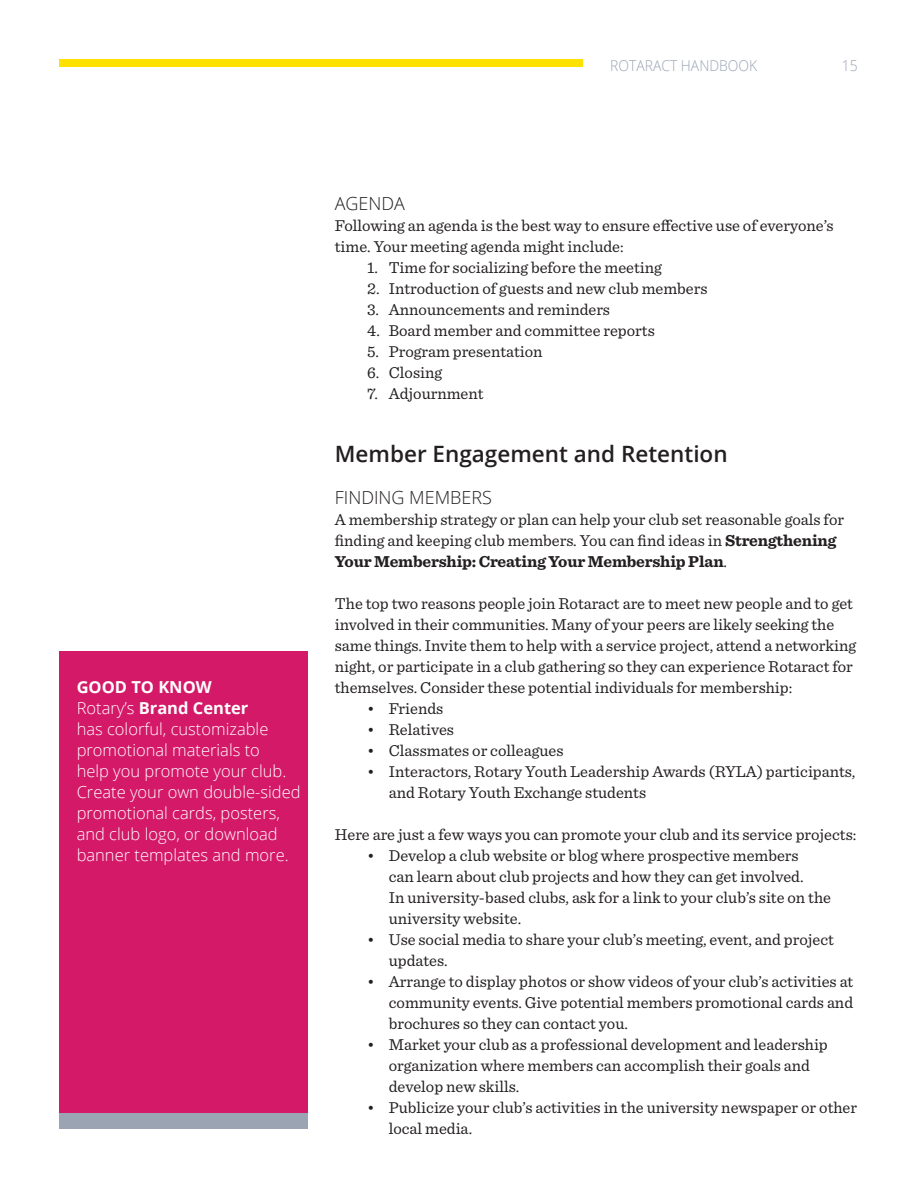
<style>
.page{position:relative;width:918px;height:1188px;background:#fff}
.page>*{position:absolute;margin:0;border:0;box-sizing:border-box;transform-origin:0 0}
.t1{font:600 22.5px "Open Sans";color:#231f20}
.t2{font:300 18px "Open Sans";color:#231f20}
.t3{font:16.5px/21px "Sentinel";color:#231f20}
.t4{font:300 16.5px/21px "Open Sans";color:#fff}
.t5{font:300 14.85px "Open Sans";color:#9aa4b3;scale:.93 1}
.s1{font-weight:700}
</style>
<div class="page">
<div style="left:59px;top:1113px;width:249px;height:16px;background:#9aa4b3"></div>
<div style="left:59px;top:651px;width:249px;height:462px;background:#d41968"></div>
<div style="left:59px;top:59px;width:524px;height:8px;background:#ffe201"></div>
<p class="t5" style="left:610px;top:55px;width:160px">ROTARACT HANDBOOK</p>
<p class="t5" style="left:842px;top:55px;width:19px">15</p>
<p class="t4" style="left:77px;top:676px;width:225px"><span class="s1">GOOD TO KNOW<br></span>Rotary’s <span class="s1">Brand Center<br></span>has colorful, customizable promotional materials to<br>help you promote your club.<br>Create your own double-sided promotional cards, posters, and club logo, or download banner templates and more.</p>
<p class="t2" style="left:335px;top:191px;width:72px">AGENDA</p>
<p class="t3" style="left:335px;top:214px;width:500px">Following an agenda is the best way to ensure effective use of everyone’s time. Your meeting agenda might include:</p>
<p class="t3" style="left:367px;top:256px;width:296px">1. Time for socializing before the meeting</p>
<p class="t3" style="left:367px;top:277px;width:342px">2. Introduction of guests and new club members</p>
<p class="t3" style="left:367px;top:298px;width:244px">3. Announcements and reminders</p>
<p class="t3" style="left:367px;top:319px;width:289px">4. Board member and committee reports</p>
<p class="t3" style="left:367px;top:340px;width:177px">5. Program presentation</p>
<p class="t3" style="left:367px;top:361px;width:77px">6. Closing</p>
<p class="t3" style="left:367px;top:382px;width:118px">7. Adjournment</p>
<h1 class="t1" style="left:335px;top:438px;width:394px">Member Engagement and Retention</h1>
<p class="t2" style="left:335px;top:485px;width:159px">FINDING MEMBERS</p>
<p class="t3" style="left:335px;top:508px;width:511px">A membership strategy or plan can help your club set reasonable goals for finding and keeping club members. You can find ideas in <span class="s1">Strengthening<br>Your Membership: Creating Your Membership Plan</span>.</p>
<p class="t3" style="left:335px;top:592px;width:523px">The top two reasons people join Rotaract are to meet new people and to get involved in their communities. Many of your peers are likely seeking the same things. Invite them to help with a service project, attend a networking night, or participate in a club gathering so they can experience Rotaract for themselves. Consider these potential individuals for membership:</p>
<p class="t3" style="left:367px;top:697px;width:78px">• Friends</p>
<p class="t3" style="left:367px;top:718px;width:88px">• Relatives</p>
<p class="t3" style="left:367px;top:739px;width:198px">• Classmates or colleagues</p>
<p class="t3" style="left:389px;top:760px;width:468px;text-indent:-22px">• Interactors, Rotary Youth Leadership Awards (RYLA) participants, and Rotary Youth Exchange students</p>
<p class="t3" style="left:335px;top:823px;width:523px">Here are just a few ways you can promote your club and its service projects:</p>
<p class="t3" style="left:389px;top:844px;width:444px;text-indent:-22px">• Develop a club website or blog where prospective members<br>can learn about club projects and how they can get involved.<br>In university-based clubs, ask for a link to your club’s site on the university website.</p>
<p class="t3" style="left:389px;top:928px;width:447px;text-indent:-22px">• Use social media to share your club’s meeting, event, and project updates.</p>
<p class="t3" style="left:389px;top:970px;width:466px;text-align:justify;text-indent:-22px">• Arrange to display photos or show videos of your club’s activities at community events. Give potential members promotional cards and brochures so they can contact you.</p>
<p class="t3" style="left:389px;top:1033px;width:441px;text-indent:-22px">• Market your club as a professional development and leadership organization where members can accomplish their goals and develop new skills.</p>
<p class="t3" style="left:389px;top:1096px;width:470px;text-indent:-22px">• Publicize your club’s activities in the university newspaper or other local media.</p>
</div>
